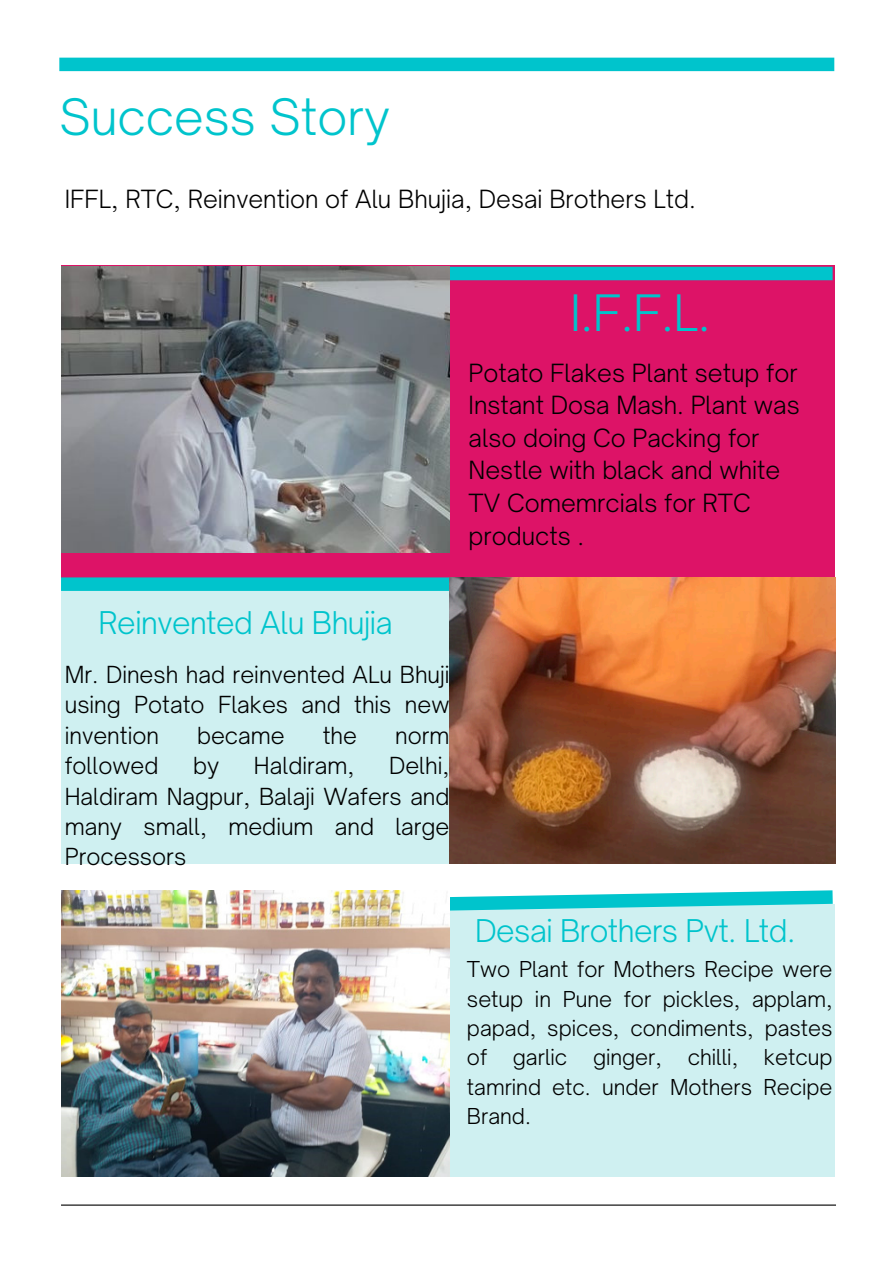
<style>
.page{position:relative;width:894px;height:1264px;background:#fff}
.page>*{position:absolute;margin:0;border:0;box-sizing:border-box;transform-origin:0 0}
.t1{font:300 48px "Open Sauce One";color:#00c4cc}
.t2{font:300 30px "Open Sauce One";letter-spacing:-.015em;color:#00c4cc}
.t3{font:300 24px/32.7px "Open Sauce One";color:#000}
.t4{font:300 22.5px/30.3px "Open Sauce One";color:#000;text-align:justify}
.t5{font:300 21px/29.2px "Open Sauce One";color:#000;text-align:justify}
</style>
<div class="page">
<div style="left:59px;top:58px;width:775px;height:13px;background:#00c4cc"></div>
<hr style="left:61px;top:1204px;width:774px;height:1px;background:#000">
<div style="left:61px;top:903px;width:773px;height:273px;background:#cff0f1"></div>
<div style="left:61px;top:591px;width:468px;height:272px;background:#cff0f1"></div>
<div style="left:61px;top:265px;width:773px;height:313px;background:#dd1367"></div>
<svg style="left:449px;top:890px;width:386px;height:27px"></svg>
<div style="left:61px;top:577px;width:468px;height:14px;background:#00c4cc"></div>
<div style="left:400px;top:267px;width:432px;height:13px;background:#00c4cc"></div>
<img style="left:61px;top:890px;width:388px;height:286px">
<img style="left:449px;top:577px;width:386px;height:286px">
<img style="left:61px;top:267px;width:388px;height:285px">
<h4 class="t1" style="left:59px;top:87px;width:332px">Success Story</h4>
<h1 class="t3" style="left:65px;top:183px;width:632px">IFFL, RTC, Reinvention of Alu Bhujia, Desai Brothers Ltd.</h1>
<p class="t1" style="left:570px;top:283px;width:142px">I.F.F.L.</p>
<h4 class="t3" style="left:468px;top:356px;width:332px">Potato Flakes Plant setup for<br>Instant Dosa Mash. Plant was also doing Co Packing for<br>Nestle with black and white<br>TV Comemrcials for RTC products .</h4>
<h3 class="t2" style="left:99px;top:604px;width:295px">Reinvented Alu Bhujia</h3>
<h3 class="t4" style="left:65px;top:659px;width:386px">Mr. Dinesh had reinvented ALu Bhuji using Potato Flakes and this new invention</h3>
<h3 class="t4" style="left:197px;top:720px;width:89px">became</h3>
<h3 class="t4" style="left:323px;top:720px;width:36px">the</h3>
<h3 class="t4" style="left:395px;top:720px;width:56px">norm</h3>
<h3 class="t4" style="left:65px;top:750px;width:95px">followed</h3>
<h3 class="t4" style="left:193px;top:750px;width:28px">by</h3>
<h3 class="t4" style="left:254px;top:750px;width:102px">Haldiram,</h3>
<h3 class="t4" style="left:65px;top:750px;width:386px;text-indent:324px">Delhi, Haldiram Nagpur, Balaji Wafers and many small, medium and large Processors</h3>
<p class="t2" style="left:475px;top:911px;width:322px">Desai Brothers Pvt. Ltd.</p>
<p class="t5" style="left:467px;top:954px;width:367px">Two Plant for Mothers Recipe were setup in Pune for pickles, applam, papad, spices, condiments, pastes of garlic ginger, chilli, ketcup tamrind etc. under Mothers Recipe Brand.</p>
</div>
